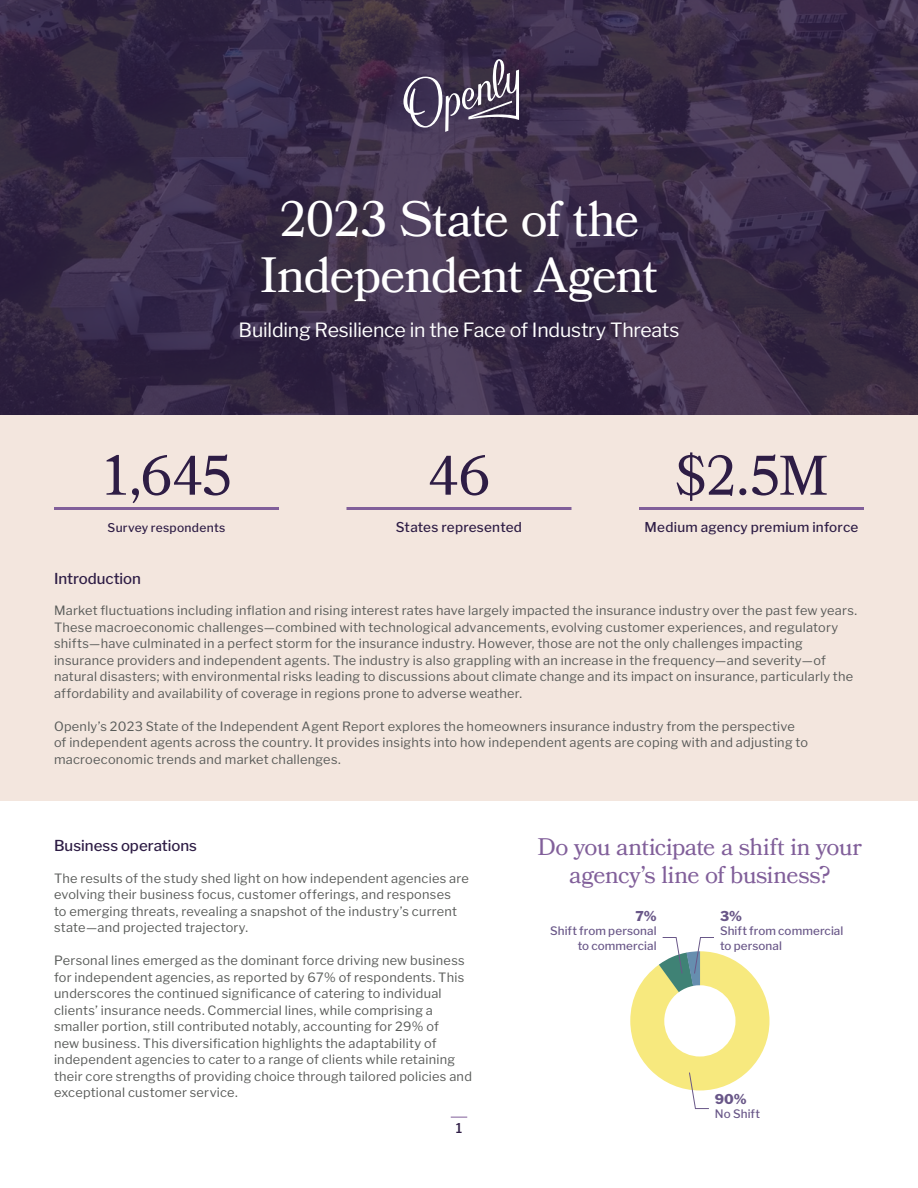
<style>
.page{position:relative;width:918px;height:1188px;background:#fff}
.page>*{position:absolute;margin:0;border:0;box-sizing:border-box;transform-origin:0 0}
.t1{font:55.65px "Bookmania";letter-spacing:-.03em;color:#2e1d45}
.t2{font:49.5px/55.5px "Bookmania";letter-spacing:-.03em;color:#fff;text-align:center}
.t3{font:24px/28.5px "Bookmania";letter-spacing:-.02em;color:#815f9a;text-align:center}
.t4{font:19.5px "Libre Franklin";letter-spacing:-.01em;color:#fff}
.t5{font:500 15px "Libre Franklin";color:#2e1d45}
.t6{font:500 13.5px "Libre Franklin";letter-spacing:.02em;color:#2e1d45}
.t7{font:800 13.5px "Libre Franklin";color:#695788}
.t8{font:12.75px/16.5px "Libre Franklin";letter-spacing:.02em;color:#595b59}
.t9{font:500 12px "Libre Franklin";letter-spacing:.025em;color:#2e1d45}
.t10{font:500 11.7px/14.2px "Libre Franklin";letter-spacing:.01em;color:#695788}
</style>
<div class="page">
<svg style="left:451px;top:1117px;width:16px;height:1px"></svg>
<svg style="left:0;top:0;width:918px;height:416px;background:#392c48"></svg>
<div style="left:0;top:416px;width:918px;height:385px;background:#f3e6de"></div>
<hr style="left:346px;top:507px;width:226px;height:3px;background:#815f9a">
<hr style="left:54px;top:507px;width:225px;height:3px;background:#815f9a">
<hr style="left:639px;top:507px;width:225px;height:3px;background:#815f9a">
<svg style="left:403px;top:59px;width:116px;height:73px;background:#5f546c"></svg>
<svg style="left:630px;top:937px;width:139px;height:172px"></svg>
<h2 class="t2" style="left:260px;top:191px;width:399px">2023 State of the<br>Independent Agent</h2>
<h3 class="t4" style="left:239px;top:318px;width:442px">Building Resilience in the Face of Industry Threats</h3>
<h1 class="t1" style="left:100px;top:443px;width:134px">1,645</h1>
<p class="t9" style="left:108px;top:520px;width:119px">Survey respondents</p>
<h1 class="t1" style="left:427px;top:443px;width:65px">46</h1>
<p class="t6" style="left:396px;top:519px;width:128px">States represented</p>
<h1 class="t1" style="left:675px;top:443px;width:155px">$2.5M</h1>
<p class="t6" style="left:645px;top:519px;width:215px">Medium agency premium inforce</p>
<p class="t5" style="left:54px;top:569px;width:89px">Introduction</p>
<p class="t8" style="left:54px;top:602px;width:805px">Market fluctuations including inflation and rising interest rates have largely impacted the insurance industry over the past few years.<br>These macroeconomic challenges—combined with technological advancements, evolving customer experiences, and regulatory shifts—have culminated in a perfect storm for the insurance industry. However, those are not the only challenges impacting insurance providers and independent agents. The industry is also grappling with an increase in the frequency—and severity—of natural disasters; with environmental risks leading to discussions about climate change and its impact on insurance, particularly the affordability and availability of coverage in regions prone to adverse weather.</p>
<p class="t8" style="left:54px;top:718px;width:756px">Openly’s 2023 State of the Independent Agent Report explores the homeowners insurance industry from the perspective of independent agents across the country. It provides insights into how independent agents are coping with and adjusting to macroeconomic trends and market challenges.</p>
<p class="t5" style="left:54px;top:837px;width:145px">Business operations</p>
<p class="t8" style="left:54px;top:870px;width:416px">The results of the study shed light on how independent agencies are evolving their business focus, customer offerings, and responses<br>to emerging threats, revealing a snapshot of the industry’s current state—and projected trajectory.</p>
<p class="t8" style="left:54px;top:953px;width:419px">Personal lines emerged as the dominant force driving new business for independent agencies, as reported by 67% of respondents. This underscores the continued significance of catering to individual clients’ insurance needs. Commercial lines, while comprising a smaller portion, still contributed notably, accounting for 29% of<br>new business. This diversification highlights the adaptability of independent agencies to cater to a range of clients while retaining their core strengths of providing choice through tailored policies and exceptional customer service.</p>
<p class="t6" style="left:456px;top:1120px;width:8px">1</p>
<h3 class="t3" style="left:538px;top:832px;width:326px">Do you anticipate a shift in your agency’s line of business?</h3>
<p class="t7" style="left:720px;top:908px;width:23px">3%</p>
<p class="t10" style="left:720px;top:924px;width:125px">Shift from commercial to personal</p>
<p class="t7" style="left:635px;top:908px;width:23px">7%</p>
<p class="t10" style="left:550px;top:924px;width:108px;text-align:right">Shift from personal to commercial</p>
<p class="t7" style="left:715px;top:1091px;width:33px">90%</p>
<p class="t10" style="left:715px;top:1106px;width:47px">No Shift</p>
</div>
